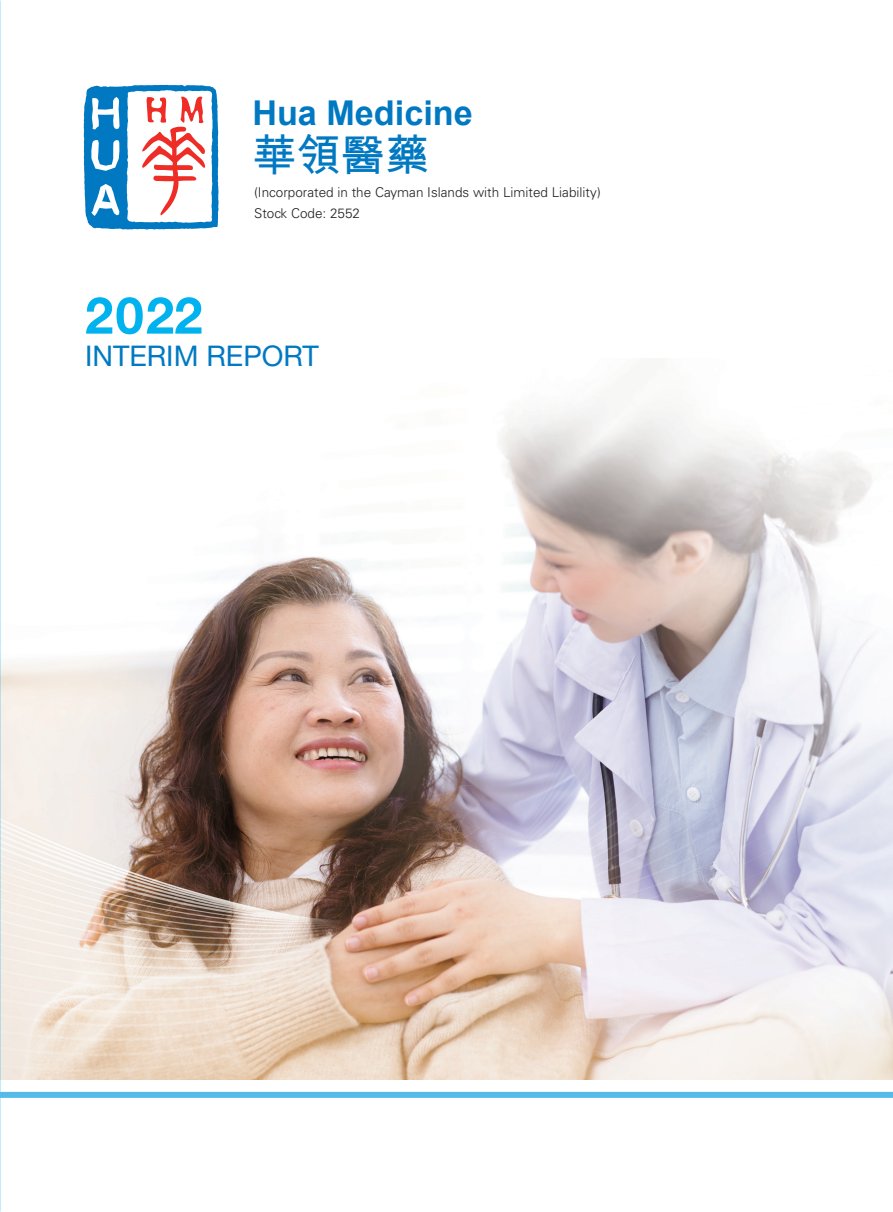
<style>
.page{position:relative;width:893px;height:1212px;background:#fff}
.page>*{position:absolute;margin:0;border:0;box-sizing:border-box;transform-origin:0 0}
.t1{font:700 51px "Helvetica Neue LT Std";color:#00b3ef}
.t2{font:700 44.25px "M Hei HK";color:#0079c2}
.t3{font:700 34.2px "Arial";color:#0079c2}
.t4{font:28.5px "Helvetica Neue LT Std";color:#0079c2}
.t5{font:300 13.5px/20.9px "Univers LT Std";color:#231f20}
</style>
<div class="page">
<img style="left:0;top:358px;width:893px;height:721px">
<svg style="left:84px;top:85px;width:135px;height:145px"></svg>
<div style="left:0;top:1092px;width:893px;height:6px;background:#55bae9"></div>
<h1 class="t1" style="left:85px;top:284px;width:119px">2022</h1>
<h3 class="t3" style="left:252px;top:90px;width:222px">Hua Medicine</h3>
<h2 class="t2" style="left:252px;top:122px;width:178px">華領醫藥</h2>
<p class="t5" style="left:254px;top:182px;width:348px">(Incorporated in the Cayman Islands with Limited Liability)<br>Stock Code: 2552</p>
<h3 class="t4" style="left:85px;top:339px;width:235px">INTERIM REPORT</h3>
</div>
